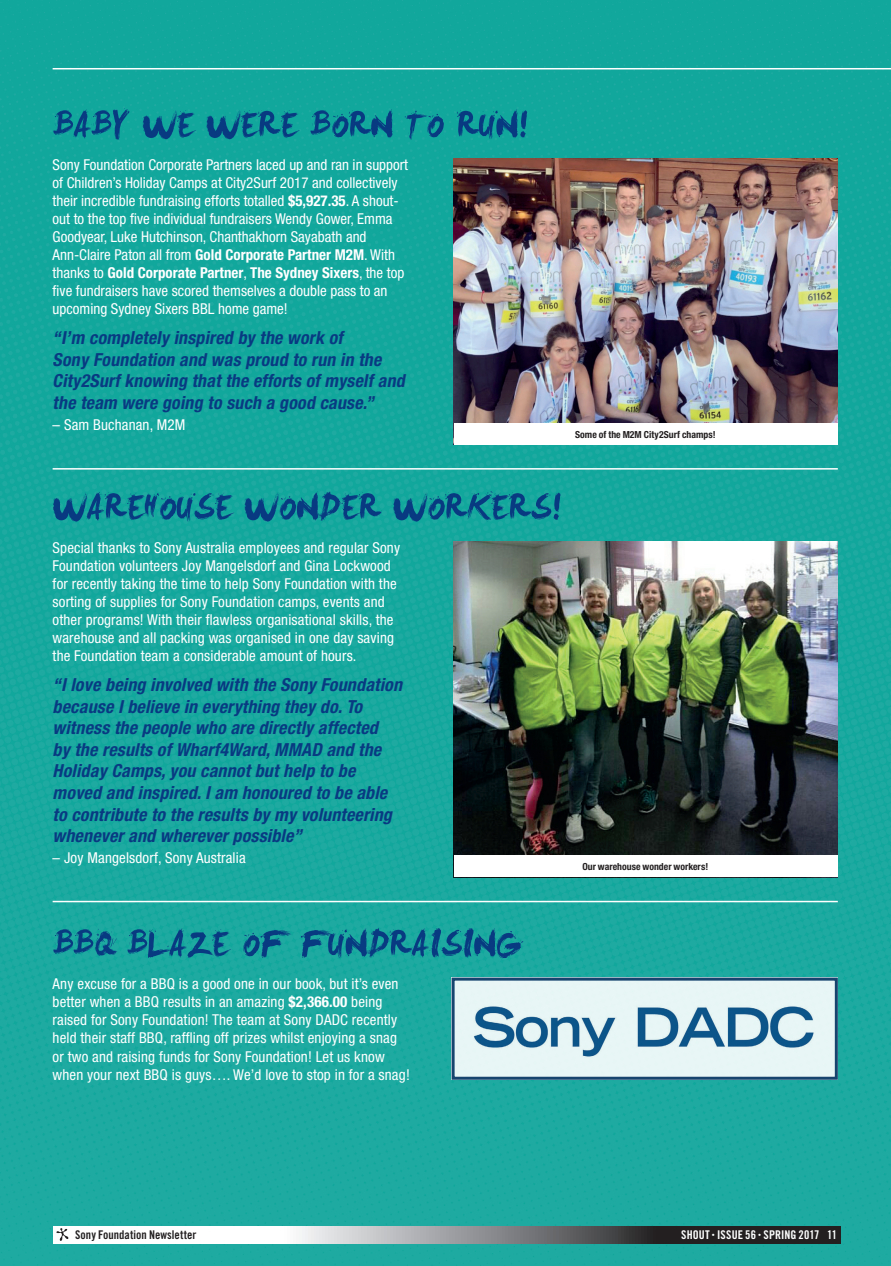
<style>
.page{position:relative;width:891px;height:1266px;background:#fff}
.page>*{position:absolute;margin:0;border:0;box-sizing:border-box;transform-origin:0 0}
.t1{font:italic 700 condensed 18px/21.6px "Helvetica Neue";color:#083a82}
.t2{font:condensed 15px/18px "Helvetica Neue";letter-spacing:.01em;color:#fff}
.t3{font:12px "Trade Gothic Bold Cond Twenty";letter-spacing:.005em;color:#fff}
.t4{font:12px "Trade Gothic Bold Cond Twenty";color:#231f20}
.t5{font:700 condensed 9.75px "Helvetica Neue";color:#231f20}
.s1{font-weight:700}
</style>
<div class="page">
<div style="left:0;top:0;width:891px;height:1265px;background:#18a89f"></div>
<svg style="left:53px;top:108px;width:475px;height:32px;background:#0e8594"></svg>
<svg style="left:53px;top:927px;width:470px;height:31px;background:#148495"></svg>
<svg style="left:53px;top:491px;width:508px;height:31px;background:#118194"></svg>
<img style="left:455px;top:981px;width:379px;height:94px">
<div style="left:451px;top:977px;width:387px;height:102px;border:3px solid #17396a"></div>
<img style="left:454px;top:158px;width:384px;height:287px">
<img style="left:454px;top:541px;width:384px;height:336px">
<hr style="left:53px;top:468px;width:785px;height:1px;background:#fff">
<hr style="left:53px;top:900px;width:785px;height:2px;background:#fff">
<div style="left:454px;top:423px;width:383px;height:22px;background:#fff"></div>
<div style="left:454px;top:855px;width:383px;height:22px;background:#fff"></div>
<div style="left:54px;top:1225px;width:17px;height:17px;background:#fff"></div>
<div style="left:823px;top:1225px;width:18px;height:17px;background:#231f20"></div>
<svg style="left:71px;top:1225px;width:752px;height:17px"></svg>
<svg style="left:56px;top:1228px;width:13px;height:12px"></svg>
<hr style="left:53px;top:68px;width:838px;height:1px;background:#fff">
<p class="t2" style="left:53px;top:155px;width:357px">Sony Foundation Corporate Partners laced up and ran in support of Children’s Holiday Camps at City2Surf 2017 and collectively their incredible fundraising efforts totalled <span class="s1">$5,927.35</span>. A shout&shy;out to the top five individual fundraisers Wendy Gower, Emma Goodyear, Luke Hutchinson, Chanthakhorn Sayabath and Ann-Claire Paton all from <span class="s1">Gold Corporate Partner M2M</span>. With thanks to <span class="s1">Gold Corporate Partner</span>, <span class="s1">The Sydney Sixers</span>, the top five fundraisers have scored themselves a double pass to an upcoming Sydney Sixers BBL home game!</p>
<p class="t1" style="left:53px;top:326px;width:357px">“I’m completely inspired by the work of<br>Sony Foundation and was proud to run in the City2Surfknowing thatthe efforts ofmyselfand the team were going to such a good cause.”</p>
<p class="t2" style="left:53px;top:415px;width:134px">– Sam Buchanan, M2M</p>
<p class="t2" style="left:53px;top:538px;width:349px">Special thanks to Sony Australia employees and regular Sony Foundation volunteers Joy Mangelsdorf and Gina Lockwood for recently taking the time to help Sony Foundation with the sorting of supplies for Sony Foundation camps, events and other programs! With their flawless organisational skills, the warehouse and all packing was organised in one day saving the Foundation team a considerable amount of hours.</p>
<p class="t1" style="left:53px;top:673px;width:355px">“Ilove being involved with the Sony Foundation because Ibelieve in everything they do.To witness the people who are directly affected by the results ofWharf4Ward,MMAD and the Holiday Camps,you cannotbuthelp to be moved and inspired.Iam honoured to be able to contribute to the results by my volunteering wheneverand whereverpossible”</p>
<p class="t2" style="left:53px;top:848px;width:195px">– Joy Mangelsdorf, Sony Australia</p>
<p class="t2" style="left:53px;top:974px;width:359px">Any excuse for a BBQ is a good one in our book, but it’s even better when a BBQ results in an amazing <span class="s1">$2,366.00</span> being raised for Sony Foundation! The team at Sony DADC recently held their staff BBQ, raffling off prizes whilst enjoying a snag or two and raising funds for Sony Foundation! Let us know when your next BBQ is guys…. We’d love to stop in for a snag!</p>
<p class="t5" style="left:575px;top:428px;width:142px">Some of the M2M City2Surf champs!</p>
<p class="t5" style="left:582px;top:860px;width:128px">Our warehouse wonder workers!</p>
<p class="t4" style="left:75px;top:1226px;width:123px">Sony Foundation Newsletter</p>
<p class="t3" style="left:681px;top:1226px;width:157px">SHOUT <sup>•</sup> ISSUE 56 <sup>•</sup> SPRING 2017 11</p>
</div>
